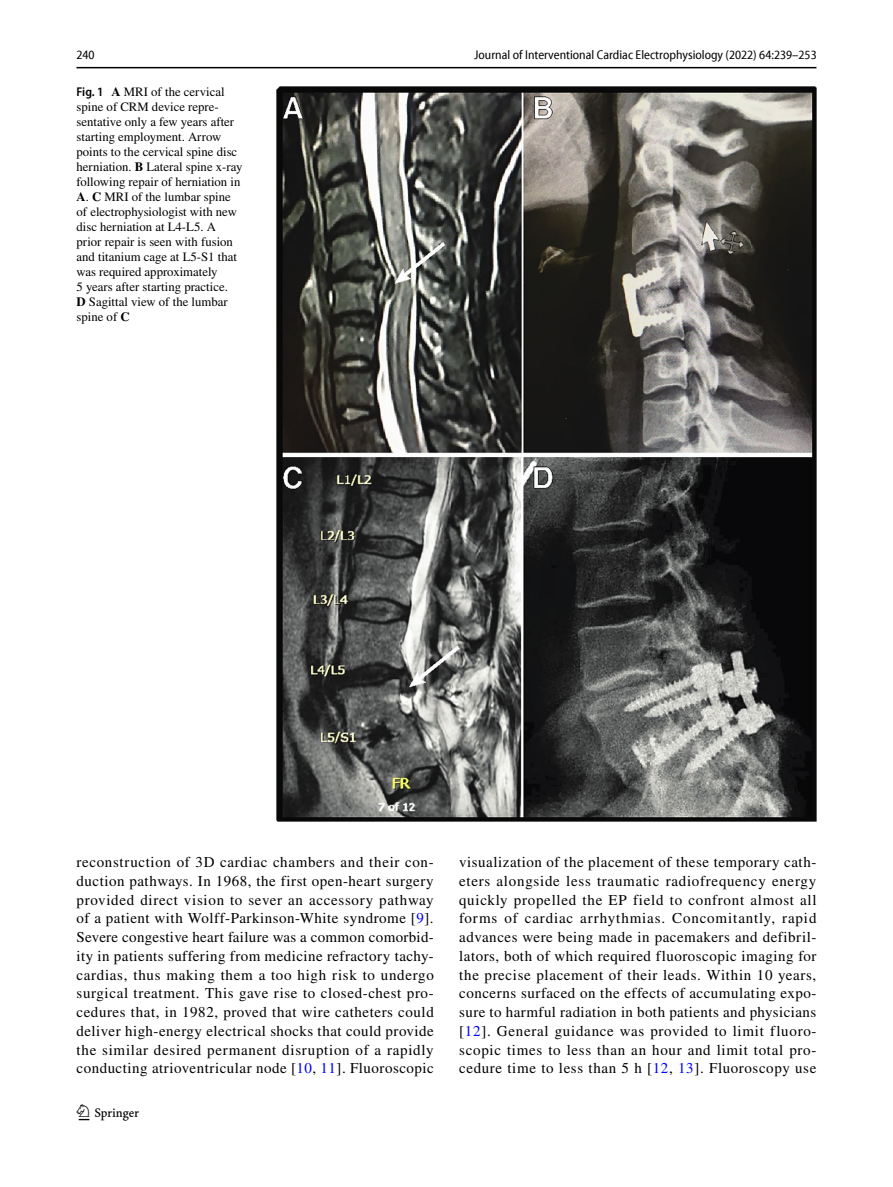
<style>
.page{position:relative;width:893px;height:1187px;background:#fff}
.page>*{position:absolute;margin:0;border:0;box-sizing:border-box;transform-origin:0 0}
.t1{font:22.5px "Springnew Regular 2";color:#000}
.t2{font:15px/18.8px "STIX";letter-spacing:.035em;color:#000;text-align:justify}
.t3{font:12.75px/15px "STIX";color:#000}
.t4{font:semi-condensed 12.75px "Myriad Pro Unic";color:#000}
.s1{font-family:"Myriad Pro";font-weight:600;font-stretch:semi-condensed}
.s2{font-weight:700}
.s3{color:#00f}
</style>
<div class="page">
<hr style="left:77px;top:67px;width:739px;height:1px;background:#000">
<img style="left:276px;top:87px;width:540px;height:734px">
<p class="t4" style="left:76px;top:50px;width:20px">240</p>
<p class="t4" style="left:474px;top:50px;width:344px">Journal of Interventional Cardiac Electrophysiology (2022) 64:239–253</p>
<p class="t3" style="left:77px;top:85px;width:167px"><span class="s1">Fig. 1</span> <span class="s2">A</span> MRI of the cervical spine of CRM device repre&shy;sentative only a few years after starting employment. Arrow points to the cervical spine disc herniation. <span class="s2">B</span> Lateral spine x-ray following repair of herniation in<br><span class="s2">A</span>. <span class="s2">C</span> MRI of the lumbar spine of electrophysiologist with new disc herniation at L4-L5. A prior repair is seen with fusion and titanium cage at L5-S1 that was required approximately<br>5 years after starting practice.<br><span class="s2">D</span> Sagittal view of the lumbar spine of <span class="s2">C</span></p>
<p class="t2" style="left:77px;top:853px;width:359px">reconstruction of 3D cardiac chambers and their con&shy;duction pathways. In 1968, the first open-heart surgery provided direct vision to sever an accessory pathway of a patient with Wolff-Parkinson-White syndrome [<span class="s3">9</span>].<br>Severe congestive heart failure was a common comorbid&shy;ity in patients suffering from medicine refractory tachy&shy;cardias, thus making them a too high risk to undergo surgical treatment. This gave rise to closed-chest pro&shy;cedures that, in 1982, proved that wire catheters could deliver high-energy electrical shocks that could provide the similar desired permanent disruption of a rapidly conducting atrioventricular node [<span class="s3">10</span>, <span class="s3">11</span>]. Fluoroscopic</p>
<p class="t2" style="left:459px;top:853px;width:359px">visualization of the placement of these temporary cath&shy;eters alongside less traumatic radiofrequency energy quickly propelled the EP field to confront almost all forms of cardiac arrhythmias. Concomitantly, rapid advances were being made in pacemakers and defibril&shy;lators, both of which required fluoroscopic imaging for the precise placement of their leads. Within 10 years, concerns surfaced on the effects of accumulating expo&shy;sure to harmful radiation in both patients and physicians [<span class="s3">12</span>]. General guidance was provided to limit fluoro&shy;scopic times to less than an hour and limit total pro&shy;cedure time to less than 5 h [<span class="s3">12</span>, <span class="s3">13</span>]. Fluoroscopy use</p>
<h1 class="t1" style="left:79px;top:1104px;width:62px">1 3</h1>
</div>
